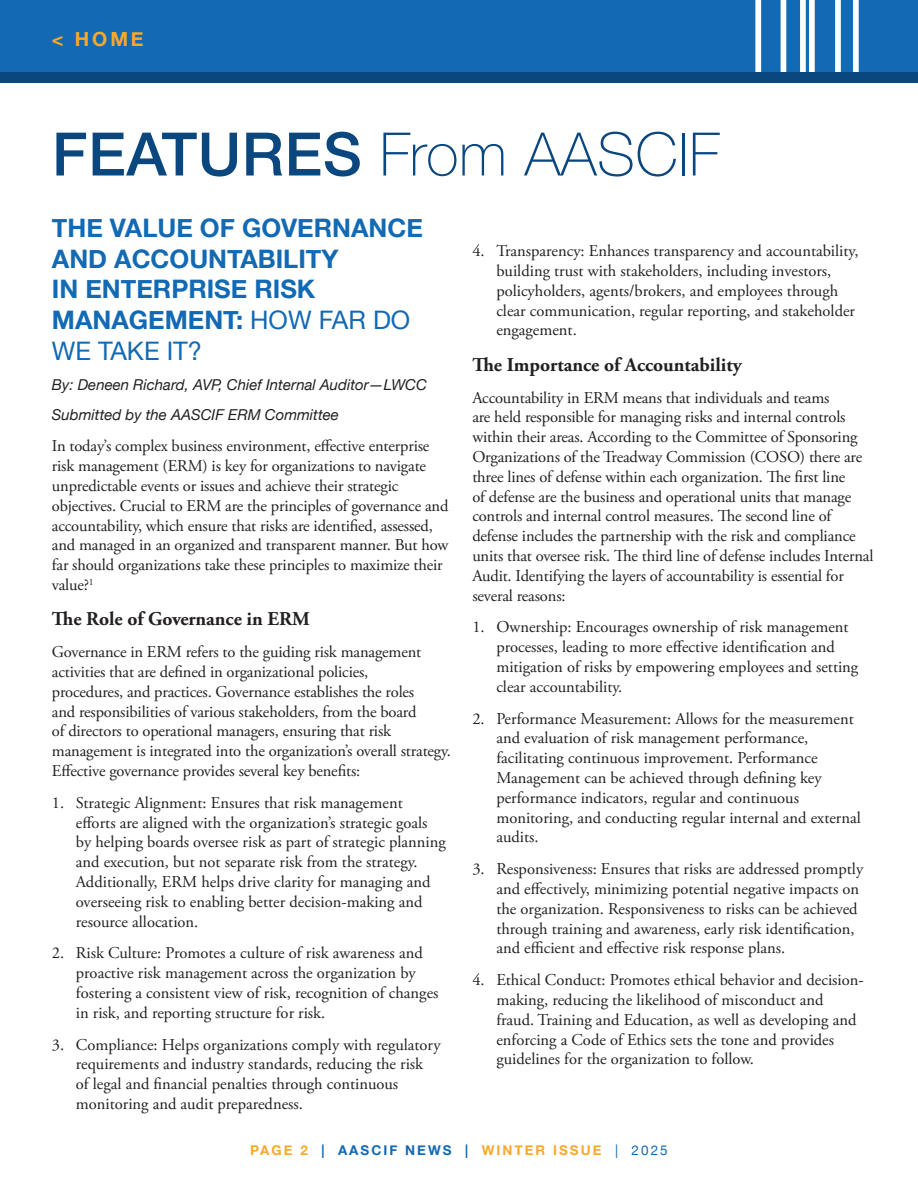
<style>
.page{position:relative;width:918px;height:1188px;background:#fff}
.page>*{position:absolute;margin:0;border:0;box-sizing:border-box;transform-origin:0 0}
.t1{font:100 60px "Helvetica Neue";letter-spacing:.01em;color:#0a477f}
.t2{font:700 25.5px/30.6px "Helvetica Neue";color:#1269b4}
.t3{font:700 19.5px "Adobe Garamond Pro";color:#231f20}
.t4{font:700 19.5px "Helvetica Neue";color:#faa82c}
.t5{font:16.5px/19.8px "Adobe Garamond Pro";color:#231f20}
.t6{font:italic 15px/30px "Helvetica Neue";color:#231f20}
.t7{font:700 13.5px "Helvetica Neue";letter-spacing:.15em;color:#faa82c}
.s1{font-weight:500}
.s2{font-weight:400}
.s3{color:#1269b4}
.s4{font-weight:400;color:#1269b4}
</style>
<div class="page">
<div style="left:0;top:0;width:918px;height:73px;background:#1269b4"></div>
<div style="left:755px;top:0;width:6px;height:135px;background:#fff"></div>
<div style="left:781px;top:0;width:5px;height:135px;background:#fff"></div>
<div style="left:800px;top:0;width:6px;height:135px;background:#fff"></div>
<div style="left:809px;top:0;width:6px;height:135px;background:#fff"></div>
<div style="left:835px;top:0;width:6px;height:135px;background:#fff"></div>
<div style="left:853px;top:0;width:6px;height:135px;background:#fff"></div>
<div style="left:0;top:73px;width:918px;height:10px;background:#0a477f"></div>
<p class="t4" style="left:52px;top:24px;width:93px">&lt; HOME</p>
<h1 class="t1" style="left:52px;top:109px;width:670px"><span class="s1">FEATURES</span> From AASCIF</h1>
<h2 class="t2" style="left:52px;top:214px;width:372px">THE VALUE OF GOVERNANCE<br>AND ACCOUNTABILITY<br>IN ENTERPRISE RISK<br>MANAGEMENT: <span class="s2">HOW FAR DO<br>WE TAKE IT?</span></h2>
<p class="t6" style="left:52px;top:370px;width:377px">By: Deneen Richard, AVP, Chief Internal Auditor—LWCC<br>Submitted by the AASCIF ERM Committee</p>
<p class="t5" style="left:52px;top:437px;width:398px">In today’s complex business environment, effective enterprise risk management (ERM) is key for organizations to navigate unpredictable events or issues and achieve their strategic objectives. Crucial to ERM are the principles of governance and accountability, which ensure that risks are identified, assessed, and managed in an organized and transparent manner. But how far should organizations take these principles to maximize their value?<sup>1</sup></p>
<p class="t3" style="left:52px;top:608px;width:259px">The Role of Governance in ERM</p>
<p class="t5" style="left:52px;top:643px;width:401px">Governance in ERM refers to the guiding risk management activities that are defined in organizational policies,<br>procedures, and practices. Governance establishes the roles<br>and responsibilities of various stakeholders, from the board<br>of directors to operational managers, ensuring that risk management is integrated into the organization’s overall strategy.<br>Effective governance provides several key benefits:</p>
<p class="t5" style="left:76px;top:793px;width:371px;text-indent:-24px">1. Strategic Alignment: Ensures that risk management efforts are aligned with the organization’s strategic goals by helping boards oversee risk as part of strategic planning and execution, but not separate risk from the strategy.<br>Additionally, ERM helps drive clarity for managing and overseeing risk to enabling better decision-making and resource allocation.</p>
<p class="t5" style="left:76px;top:944px;width:364px;text-indent:-24px">2. Risk Culture: Promotes a culture of risk awareness and proactive risk management across the organization by fostering a consistent view of risk, recognition of changes in risk, and reporting structure for risk.</p>
<p class="t5" style="left:76px;top:1035px;width:366px;text-indent:-24px">3. Compliance: Helps organizations comply with regulatory requirements and industry standards, reducing the risk<br>of legal and financial penalties through continuous monitoring and audit preparedness.</p>
<p class="t5" style="left:496px;top:242px;width:364px;text-indent:-24px">4. Transparency: Enhances transparency and accountability, building trust with stakeholders, including investors, policyholders, agents/brokers, and employees through clear communication, regular reporting, and stakeholder engagement.</p>
<p class="t3" style="left:472px;top:353px;width:271px">The Importance of Accountability</p>
<p class="t5" style="left:472px;top:388px;width:403px">Accountability in ERM means that individuals and teams<br>are held responsible for managing risks and internal controls within their areas. According to the Committee of Sponsoring Organizations of the Treadway Commission (COSO) there are three lines of defense within each organization. The first line<br>of defense are the business and operational units that manage controls and internal control measures. The second line of defense includes the partnership with the risk and compliance units that oversee risk. The third line of defense includes Internal Audit. Identifying the layers of accountability is essential for several reasons:</p>
<p class="t5" style="left:496px;top:618px;width:363px;text-indent:-24px">1. Ownership: Encourages ownership of risk management processes, leading to more effective identification and mitigation of risks by empowering employees and setting clear accountability.</p>
<p class="t5" style="left:496px;top:709px;width:366px;text-indent:-24px">2. Performance Measurement: Allows for the measurement and evaluation of risk management performance, facilitating continuous improvement. Performance Management can be achieved through defining key performance indicators, regular and continuous monitoring, and conducting regular internal and external audits.</p>
<p class="t5" style="left:496px;top:860px;width:368px;text-indent:-24px">3. Responsiveness: Ensures that risks are addressed promptly and effectively, minimizing potential negative impacts on the organization. Responsiveness to risks can be achieved through training and awareness, early risk identification, and efficient and effective risk response plans.</p>
<p class="t5" style="left:496px;top:971px;width:369px;text-indent:-24px">4. Ethical Conduct: Promotes ethical behavior and decision&shy;making, reducing the likelihood of misconduct and fraud. Training and Education, as well as developing and enforcing a Code of Ethics sets the tone and provides guidelines for the organization to follow.</p>
<p class="t7" style="left:250px;top:1140px;width:419px">PAGE 2 <span class="s3">| AASCIF NEWS |</span> WINTER ISSUE <span class="s4">| 2025</span></p>
</div>
